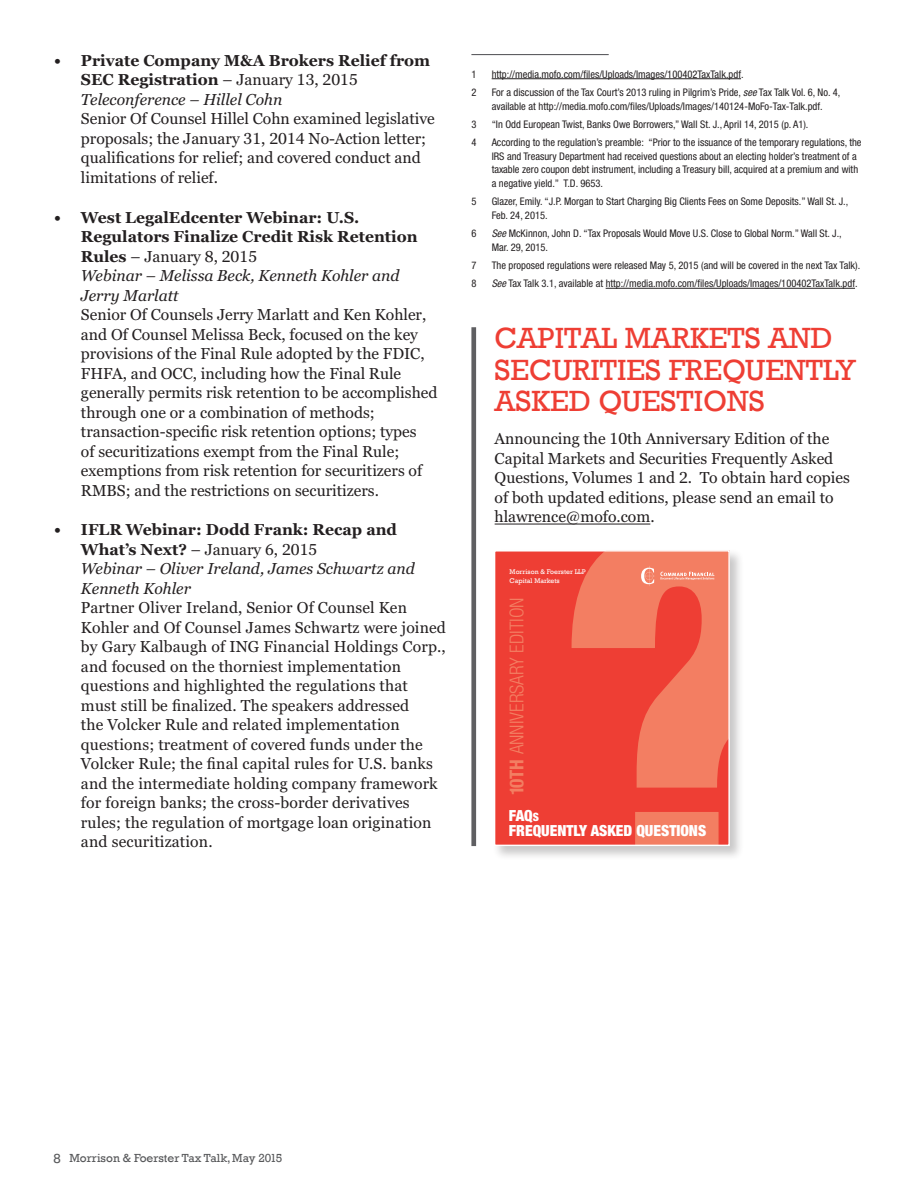
<style>
.page{position:relative;width:918px;height:1188px;background:#fff}
.page>*{position:absolute;margin:0;border:0;box-sizing:border-box;transform-origin:0 0}
.t1{font:30px/31.5px "Rockwell";color:#ee3e34}
.t2{font:300 condensed 19.2px "Helvetica Neue LT Std";color:#f37e62}
.t3{font:15.75px/19.5px "Georgia Pro";color:#231f20}
.t4{font:700 15.75px/19.5px "Georgia Pro";color:#231f20}
.t5{font:italic 15.75px/19.5px "Georgia Pro";color:#231f20}
.t6{font:900 condensed 15.3px "Helvetica Neue LT Std";color:#fff}
.t7{font:12px "Rockwell";color:#57585a}
.t8{font:condensed 10.5px/13.5px "Helvetica Neue LT Std";color:#231f20}
.t9{font:6.9px/8.2px "Rockwell";color:#fff}
.s1{font-weight:400}
.s2{font-weight:400;font-style:italic}
.s3{font-weight:700;font-style:normal}
.s4{font-style:normal}
.s5{font-style:italic}
.s6{font-weight:700}
.s7{font-size:11.55px}
.s8{font-size:13.5px}
</style>
<div class="page">
<hr style="left:471px;top:54px;width:138px;height:1px;background:#5f5f62">
<hr style="left:492px;top:78px;width:249px;height:1px;background:#231f20">
<hr style="left:606px;top:288px;width:249px;height:1px;background:#231f20">
<hr style="left:495px;top:524px;width:155px;height:1px;background:#231f20">
<svg style="left:471px;top:327px;width:5px;height:519px;background:#6c6c6f"></svg>
<div style="left:492px;top:549px;width:253px;height:312px;background:#231f20;opacity:.25"></div>
<div style="left:495px;top:551px;width:234px;height:294px;background:#ee3e34"></div>
<svg style="left:572px;top:552px;width:156px;height:292px;fill:#f37e62"></svg>
<svg style="left:641px;top:566px;width:74px;height:20px"></svg>
<div style="left:494px;top:550px;width:236px;height:296px;border:1px solid #fff"></div>
<p class="t4" style="left:81px;top:51px;width:351px;text-indent:-27px">• Private Company M&amp;A Brokers Relief from<br>SEC Registration <span class="s1">– January 13, 2015<br></span><span class="s2">Teleconference – Hillel Cohn</span></p>
<p class="t3" style="left:81px;top:110px;width:355px">Senior Of Counsel Hillel Cohn examined legislative proposals; the January 31, 2014 No-Action letter; qualifications for relief; and covered conduct and limitations of relief.</p>
<p class="t4" style="left:81px;top:208px;width:338px;text-indent:-27px">• West LegalEdcenter Webinar: U.S.<br>Regulators Finalize Credit Risk Retention<br>Rules <span class="s1">– January 8, 2015<br></span><span class="s2">Webinar – Melissa Beck, Kenneth Kohler and<br>Jerry Marlatt</span></p>
<p class="t3" style="left:81px;top:306px;width:358px">Senior Of Counsels Jerry Marlatt and Ken Kohler, and Of Counsel Melissa Beck, focused on the key provisions of the Final Rule adopted by the FDIC, FHFA, and OCC, including how the Final Rule generally permits risk retention to be accomplished through one or a combination of methods; transaction-specific risk retention options; types<br>of securitizations exempt from the Final Rule; exemptions from risk retention for securitizers of RMBS; and the restrictions on securitizers.</p>
<p class="t5" style="left:81px;top:521px;width:335px;text-indent:-27px"><span class="s3">• IFLR Webinar: Dodd Frank: Recap and<br>What’s Next?</span> <span class="s4">– January 6, 2015<br></span>Webinar – Oliver Ireland, James Schwartz and<br>Kenneth Kohler</p>
<p class="t3" style="left:81px;top:599px;width:367px">Partner Oliver Ireland, Senior Of Counsel Ken Kohler and Of Counsel James Schwartz were joined by Gary Kalbaugh of ING Financial Holdings Corp., and focused on the thorniest implementation questions and highlighted the regulations that must still be finalized. The speakers addressed<br>the Volcker Rule and related implementation questions; treatment of covered funds under the Volcker Rule; the final capital rules for U.S. banks and the intermediate holding company framework for foreign banks; the cross-border derivatives rules; the regulation of mortgage loan origination and securitization.</p>
<p class="t8" style="left:471px;top:67px;width:7px">1</p>
<p class="t8" style="left:492px;top:67px;width:253px">http://media.mofo.com/files/Uploads/Images/100402TaxTalk.pdf.</p>
<p class="t8" style="left:471px;top:86px;width:7px">2</p>
<p class="t8" style="left:492px;top:86px;width:350px">For a discussion of the Tax Court’s 2013 ruling in Pilgrim’s Pride, <span class="s5">see</span> Tax Talk Vol. 6, No. 4, available at http://media.mofo.com/files/Uploads/Images/140124-MoFo-Tax-Talk.pdf.</p>
<p class="t8" style="left:471px;top:117px;width:7px">3</p>
<p class="t8" style="left:492px;top:117px;width:318px">“In Odd European Twist, Banks Owe Borrowers,” Wall St. J., April 14, 2015 (p. A1).</p>
<p class="t8" style="left:471px;top:136px;width:7px">4</p>
<p class="t8" style="left:492px;top:136px;width:371px">According to the regulation’s preamble: “Prior to the issuance of the temporary regulations, the IRS and Treasury Department had received questions about an electing holder’s treatment of a taxable zero coupon debt instrument, including a Treasury bill, acquired at a premium and with a negative yield.” T.D. 9653.</p>
<p class="t8" style="left:471px;top:195px;width:7px">5</p>
<p class="t8" style="left:492px;top:195px;width:358px">Glazer, Emily. “J.P. Morgan to Start Charging Big Clients Fees on Some Deposits.” Wall St. J.,<br>Feb. 24, 2015.</p>
<p class="t8" style="left:471px;top:227px;width:7px">6</p>
<p class="t8" style="left:492px;top:227px;width:352px"><span class="s5">See</span> McKinnon, John D. “Tax Proposals Would Move U.S. Close to Global Norm.” Wall St. J.,<br>Mar. 29, 2015.</p>
<p class="t8" style="left:471px;top:258px;width:7px">7</p>
<p class="t8" style="left:492px;top:258px;width:370px">The proposed regulations were released May 5, 2015 (and will be covered in the next Tax Talk).</p>
<p class="t8" style="left:471px;top:277px;width:7px">8</p>
<p class="t8" style="left:492px;top:277px;width:367px"><span class="s5">See</span> Tax Talk 3.1, available at http://media.mofo.com/files/Uploads/Images/100402TaxTalk.pdf.</p>
<h1 class="t1" style="left:495px;top:323px;width:363px">CAPITAL MARKETS AND<br>SECURITIES FREQUENTLY<br>ASKED QUESTIONS</h1>
<p class="t3" style="left:495px;top:429px;width:357px">Announcing the 10th Anniversary Edition of the Capital Markets and Securities Frequently Asked Questions, Volumes 1 and 2. To obtain hard copies of both updated editions, please send an email to hlawrence@mofo.com.</p>
<p class="t9" style="left:510px;top:568px;width:78px">Morrison &amp; Foerster LLP<br>Capital Markets</p>
<p class="t2" style="left:506px;top:795px;width:199px;rotate:-90deg"><span class="s6">10TH</span> ANNIVERSARY EDITION</p>
<p class="t6" style="left:509px;top:806px;width:32px">FAQ<span class="s7">S</span></p>
<p class="t6" style="left:509px;top:821px;width:199px">FREQUENTLY ASKED QUESTIONS</p>
<p class="t7" style="left:53px;top:1151px;width:230px"><span class="s8">8</span> Morrison &amp; Foerster Tax Talk, May 2015</p>
</div>
